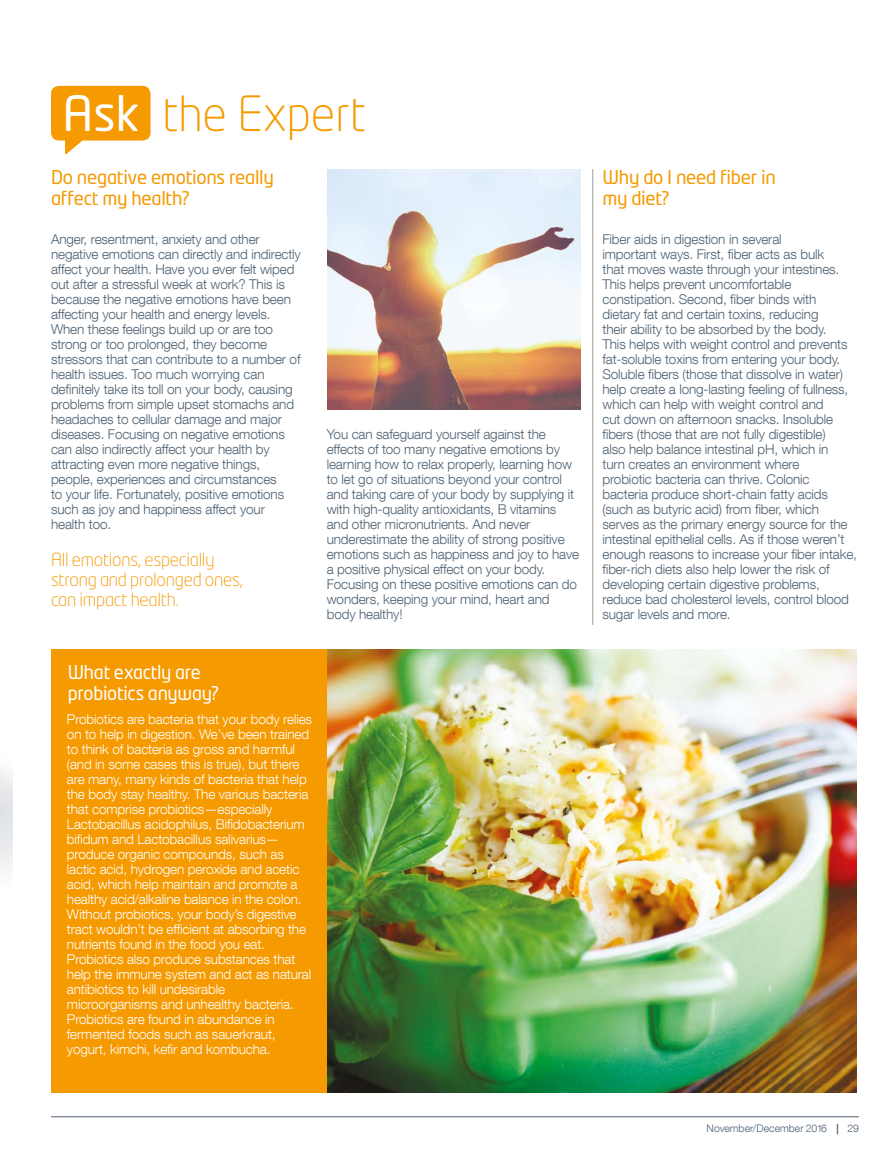
<style>
.page{position:relative;width:891px;height:1161px;background:#fff}
.page>*{position:absolute;margin:0;border:0;box-sizing:border-box;transform-origin:0 0}
.t1{font:300 48px "Neo Tech Pro";color:#f59a00}
.t2{font:18.75px/21px "Neo Tech Pro";letter-spacing:-.015em;color:#f59a00}
.t3{font:18.75px/20.7px "Neo Tech Pro";letter-spacing:-.015em;color:#fff}
.t4{font:300 18px/19.8px "Neo Tech Pro";letter-spacing:-.01em;color:#f59a00}
.t5{font:300 13.5px/15px "Helvetica Neue LT Com";letter-spacing:-.01em;color:#4d6172}
.t6{font:300 13.5px/15px "Helvetica Neue LT Com";letter-spacing:-.01em;color:#fff}
.t7{font:300 10.5px "Helvetica Neue LT Com";color:#4d6172}
.s1{font-weight:400;color:#fff}
.s2{font-weight:700}
</style>
<div class="page">
<div style="left:51px;top:649px;width:276px;height:444px;background:#f59a00"></div>
<svg style="left:51px;top:85px;width:100px;height:69px"></svg>
<hr style="left:592px;top:169px;width:1px;height:456px;background:#9d9d9c">
<hr style="left:51px;top:1116px;width:808px;height:1px;background:#4d6172">
<img style="left:327px;top:649px;width:530px;height:444px">
<img style="left:327px;top:169px;width:253px;height:240px">
<h1 class="t1" style="left:62px;top:85px;width:305px"><span class="s1">Ask</span> the Expert</h1>
<h2 class="t2" style="left:51px;top:166px;width:224px">Do negative emotions really affect my health?</h2>
<p class="t5" style="left:51px;top:231px;width:251px">Anger, resentment, anxiety and other negative emotions can directly and indirectly affect your health. Have you ever felt wiped out after a stressful week at work? This is because the negative emotions have been affecting your health and energy levels.<br>When these feelings build up or are too strong or too prolonged, they become stressors that can contribute to a number of health issues. Too much worrying can definitely take its toll on your body, causing problems from simple upset stomachs and headaches to cellular damage and major diseases. Focusing on negative emotions can also indirectly affect your health by attracting even more negative things, people, experiences and circumstances<br>to your life. Fortunately, positive emotions such as joy and happiness affect your health too.</p>
<h3 class="t4" style="left:51px;top:550px;width:193px">All emotions, especially strong and prolonged ones, can impact health.</h3>
<p class="t5" style="left:327px;top:426px;width:254px">You can safeguard yourself against the effects of too many negative emotions by learning how to relax properly, learning how to let go of situations beyond your control and taking care of your body by supplying it with high-quality antioxidants, B vitamins and other micronutrients. And never underestimate the ability of strong positive emotions such as happiness and joy to have a positive physical effect on your body.<br>Focusing on these positive emotions can do wonders, keeping your mind, heart and body healthy!</p>
<h2 class="t3" style="left:68px;top:662px;width:153px">What exactly are probiotics anyway?</h2>
<p class="t6" style="left:67px;top:711px;width:247px">Probiotics are bacteria that your body relies on to help in digestion. We’ve been trained to think of bacteria as gross and harmful (and in some cases this is true), but there are many, many kinds of bacteria that help the body stay healthy. The various bacteria that comprise probiotics—especially Lactobacillus acidophilus, Bifidobacterium bifidum and Lactobacillus salivarius— produce organic compounds, such as lactic acid, hydrogen peroxide and acetic acid, which help maintain and promote a healthy acid/alkaline balance in the colon.<br>Without probiotics, your body’s digestive tract wouldn’t be efficient at absorbing the nutrients found in the food you eat.<br>Probiotics also produce substances that help the immune system and act as natural antibiotics to kill undesirable microorganisms and unhealthy bacteria.<br>Probiotics are found in abundance in fermented foods such as sauerkraut, yogurt, kimchi, kefir and kombucha.</p>
<h2 class="t2" style="left:603px;top:166px;width:175px">Why do I need fiber in my diet?</h2>
<p class="t5" style="left:602px;top:231px;width:256px">Fiber aids in digestion in several<br>important ways. First, fiber acts as bulk<br>that moves waste through your intestines.<br>This helps prevent uncomfortable constipation. Second, fiber binds with dietary fat and certain toxins, reducing<br>their ability to be absorbed by the body.<br>This helps with weight control and prevents fat-soluble toxins from entering your body.<br>Soluble fibers (those that dissolve in water) help create a long-lasting feeling of fullness, which can help with weight control and<br>cut down on afternoon snacks. Insoluble fibers (those that are not fully digestible)<br>also help balance intestinal pH, which in<br>turn creates an environment where<br>probiotic bacteria can thrive. Colonic bacteria produce short-chain fatty acids (such as butyric acid) from fiber, which serves as the primary energy source for the intestinal epithelial cells. As if those weren’t enough reasons to increase your fiber intake, fiber-rich diets also help lower the risk of developing certain digestive problems, reduce bad cholesterol levels, control blood sugar levels and more.</p>
<p class="t7" style="left:707px;top:1122px;width:134px">November/December 2016 <span class="s2">|</span></p>
<p class="t7" style="left:847px;top:1122px;width:13px">29</p>
</div>
